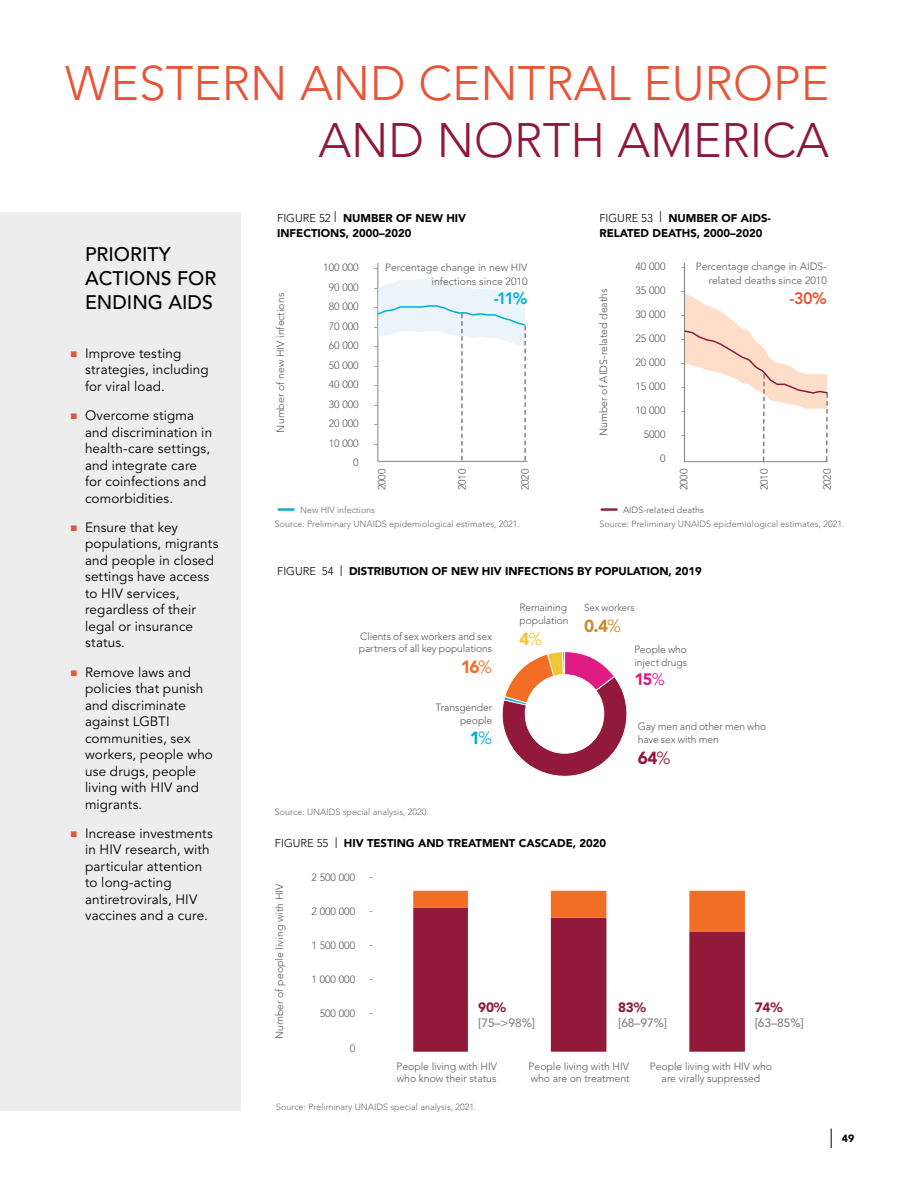
<style>
.page{position:relative;width:918px;height:1188px;background:#fff}
.page>*{position:absolute;margin:0;border:0;box-sizing:border-box;transform-origin:0 0}
.t1{font:300 48px "Avenir LT Std";color:#e65539}
.t2{font:300 48px "Avenir LT Std";color:#901839}
.t3{font:500 19.5px/24px "Avenir LT Std";color:#000}
.t4{font:900 17.4px "Avenir LT Std";color:#cd8b2a}
.t5{font:900 17.4px "Avenir LT Std";color:#91193a}
.t6{font:900 17.4px "Avenir LT Std";color:#f36e25}
.t7{font:900 17.4px "Avenir LT Std";color:#efc635}
.t8{font:900 17.4px "Avenir LT Std";color:#01add8}
.t9{font:800 16.5px "Avenir LT Std";color:#e65539}
.t10{font:800 16.5px "Avenir LT Std";color:#01add8}
.t11{font:900 16.5px "Avenir LT Std";color:#e01a85}
.t12{font:13.5px/16.5px "Avenir LT Std";letter-spacing:.01em;color:#000}
.t13{font:900 13.5px "Avenir LT";color:#901839}
.t14{font:500 12px "Avenir LT Std";letter-spacing:-.005em;color:#808285}
.t15{font:900 11.25px/15px "Avenir LT";color:#000}
.t16{font:300 10.5px/19.5px "Avenir LT Std";color:#58595b}
.t17{font:900 10.5px "Avenir LT Std";color:#000}
.t18{font:300 9.9px "Avenir LT Std";letter-spacing:-.005em;color:#58595b}
.t19{font:300 9px "Avenir LT Std";color:#6d6e71}
.t20{font:300 9px "Avenir LT Std";color:#58595b}
.s1{font-family:"Avenir LT Std";font-weight:300}
.s2{font-family:"Ubuntu";font-weight:300}
.s3{font-weight:300}
</style>
<div class="page">
<svg style="left:831px;top:1129px;width:1px;height:19px"></svg>
<div style="left:0;top:213px;width:241px;height:898px;background:#ededee"></div>
<hr style="left:279px;top:508px;width:15px;height:3px;background:#01add8">
<hr style="left:602px;top:508px;width:15px;height:3px;background:#91193a">
<svg style="left:377px;top:263px;width:151px;height:199px"></svg>
<svg style="left:684px;top:263px;width:144px;height:200px"></svg>
<svg style="left:413px;top:932px;width:332px;height:120px"></svg>
<svg style="left:413px;top:891px;width:332px;height:41px"></svg>
<svg style="left:502px;top:651px;width:125px;height:126px"></svg>
<h1 class="t1" style="left:65px;top:56px;width:765px">WESTERN AND CENTRAL EUROPE</h1>
<h1 class="t2" style="left:318px;top:113px;width:512px">AND NORTH AMERICA</h1>
<h2 class="t3" style="left:85px;top:243px;width:133px">PRIORITY<br>ACTIONS FOR<br>ENDING AIDS</h2>
<p class="t12" style="left:85px;top:345px;width:125px">Improve testing strategies, including for viral load.</p>
<p class="t12" style="left:85px;top:408px;width:129px">Overcome stigma and discrimination in health-care settings, and integrate care for coinfections and comorbidities.</p>
<p class="t12" style="left:85px;top:519px;width:135px">Ensure that key populations, migrants and people in closed settings have access to HIV services, regardless of their legal or insurance status.</p>
<p class="t12" style="left:85px;top:664px;width:129px">Remove laws and policies that punish and discriminate against LGBTI communities, sex workers, people who use drugs, people living with HIV and migrants.</p>
<p class="t12" style="left:85px;top:825px;width:129px">Increase investments in HIV research, with particular attention to long-acting antiretrovirals, HIV vaccines and a cure.</p>
<p class="t15" style="left:277px;top:210px;width:191px"><span class="s1">FIGURE 52</span> <span class="s2">|</span> NUMBER OF NEW HIV<br>INFECTIONS, 2000–2020</p>
<p class="t15" style="left:599px;top:210px;width:173px"><span class="s1">FIGURE 53</span> <span class="s2">|</span> NUMBER OF AIDS-<br>RELATED DEATHS, 2000–2020</p>
<p class="t16" style="left:385px;top:261px;width:144px;line-height:13.5px;text-align:right">Percentage change in new HIV infections since 2010</p>
<h3 class="t10" style="left:494px;top:289px;width:35px">-11%</h3>
<p class="t16" style="left:696px;top:260px;width:133px;line-height:13.5px;text-align:right">Percentage change in AIDS&shy;related deaths since 2010</p>
<h3 class="t9" style="left:789px;top:288px;width:39px">-30%</h3>
<p class="t16" style="left:635px;top:257px;width:32px">40 000</p>
<p class="t16" style="left:635px;top:281px;width:32px">35 000</p>
<p class="t16" style="left:635px;top:305px;width:32px">30 000</p>
<p class="t16" style="left:635px;top:329px;width:32px">25 000</p>
<p class="t16" style="left:635px;top:353px;width:32px">20 000</p>
<p class="t16" style="left:635px;top:377px;width:32px">15 000</p>
<p class="t16" style="left:635px;top:401px;width:32px">10 000</p>
<p class="t16" style="left:644px;top:425px;width:23px">5000</p>
<p class="t16" style="left:660px;top:449px;width:7px">0</p>
<p class="t16" style="left:323px;top:258px;width:37px;text-align:right">100 000<br>90 000<br>80 000<br>70 000<br>60 000<br>50 000<br>40 000<br>30 000<br>20 000<br>10 000<br>0</p>
<p class="t16" style="left:374px;top:258px;width:5px;text-align:justify">- - - - - - - - - -</p>
<p class="t16" style="left:681px;top:256px;width:5px">-</p>
<p class="t16" style="left:681px;top:280px;width:5px">-</p>
<p class="t16" style="left:681px;top:304px;width:5px">-</p>
<p class="t16" style="left:681px;top:328px;width:5px">-</p>
<p class="t16" style="left:681px;top:352px;width:5px">-</p>
<p class="t16" style="left:681px;top:376px;width:5px">-</p>
<p class="t16" style="left:681px;top:400px;width:5px">-</p>
<p class="t16" style="left:681px;top:424px;width:5px">-</p>
<p class="t16" style="left:271px;top:433px;width:141px;rotate:-90deg">Number of new HIV infections</p>
<p class="t16" style="left:594px;top:436px;width:149px;rotate:-90deg">Number of AIDS-related deaths</p>
<p class="t16" style="left:372px;top:490px;width:23px;rotate:-90deg">2000</p>
<p class="t16" style="left:453px;top:490px;width:23px;rotate:-90deg">2010</p>
<p class="t16" style="left:516px;top:490px;width:23px;rotate:-90deg">2020</p>
<p class="t16" style="left:674px;top:490px;width:23px;rotate:-90deg">2000</p>
<p class="t16" style="left:755px;top:490px;width:23px;rotate:-90deg">2010</p>
<p class="t16" style="left:818px;top:490px;width:23px;rotate:-90deg">2020</p>
<p class="t19" style="left:300px;top:505px;width:76px">New HIV infections</p>
<p class="t20" style="left:623px;top:505px;width:82px">AIDS-related deaths</p>
<p class="t19" style="left:275px;top:519px;width:247px">Source: Preliminary UNAIDS epidemiological estimates, 2021.</p>
<p class="t19" style="left:599px;top:519px;width:247px">Source: Preliminary UNAIDS epidemiological estimates, 2021.</p>
<p class="t15" style="left:277px;top:564px;width:426px"><span class="s1">FIGURE 54</span> <span class="s2">|</span> DISTRIBUTION OF NEW HIV INFECTIONS BY POPULATION, 2019</p>
<p class="t16" style="left:359px;top:630px;width:135px;line-height:12.6px">Clients of sex workers and sex partners of all key populations</p>
<h3 class="t6" style="left:461px;top:657px;width:33px">16<span class="s3">%</span></h3>
<p class="t16" style="left:436px;top:701px;width:58px;line-height:12.6px;text-align:right">Transgender people</p>
<h3 class="t8" style="left:470px;top:728px;width:24px">1<span class="s3">%</span></h3>
<p class="t19" style="left:275px;top:807px;width:156px">Source: UNAIDS special analysis, 2020.</p>
<p class="t16" style="left:520px;top:602px;width:51px;line-height:12.6px">Remaining population</p>
<h3 class="t7" style="left:520px;top:628px;width:24px">4<span class="s3">%</span></h3>
<p class="t18" style="left:584px;top:602px;width:52px">Sex workers</p>
<h3 class="t4" style="left:584px;top:615px;width:38px">0.4<span class="s3">%</span></h3>
<p class="t16" style="left:635px;top:643px;width:54px;line-height:12.6px">People who inject drugs</p>
<h3 class="t11" style="left:635px;top:670px;width:32px">15<span class="s3">%</span></h3>
<p class="t16" style="left:638px;top:720px;width:130px;line-height:12.6px">Gay men and other men who have sex with men</p>
<h3 class="t5" style="left:638px;top:747px;width:34px">64<span class="s3">%</span></h3>
<p class="t15" style="left:275px;top:836px;width:333px"><span class="s1">FIGURE 55</span> <span class="s2">|</span> HIV TESTING AND TREATMENT CASCADE, 2020</p>
<p class="t16" style="left:312px;top:868px;width:45px">2 500 000</p>
<p class="t16" style="left:312px;top:902px;width:45px">2 000 000</p>
<p class="t16" style="left:312px;top:936px;width:45px">1 500 000</p>
<p class="t16" style="left:312px;top:970px;width:45px">1 000 000</p>
<p class="t16" style="left:320px;top:1004px;width:37px">500 000</p>
<p class="t16" style="left:350px;top:1038px;width:7px">0</p>
<p class="t16" style="left:370px;top:866px;width:5px">-</p>
<p class="t16" style="left:370px;top:900px;width:5px">-</p>
<p class="t16" style="left:370px;top:935px;width:5px">-</p>
<p class="t16" style="left:370px;top:969px;width:5px">-</p>
<p class="t16" style="left:370px;top:1003px;width:5px">-</p>
<p class="t16" style="left:270px;top:1039px;width:157px;rotate:-90deg">Number of people living with HIV</p>
<p class="t13" style="left:478px;top:1000px;width:30px">90%</p>
<p class="t14" style="left:478px;top:1016px;width:59px">[75–&gt;98%]</p>
<p class="t13" style="left:618px;top:1000px;width:30px">83%</p>
<p class="t14" style="left:618px;top:1016px;width:51px">[68–97%]</p>
<p class="t13" style="left:755px;top:1000px;width:30px">74%</p>
<p class="t14" style="left:755px;top:1016px;width:51px">[63–85%]</p>
<p class="t16" style="left:397px;top:1061px;width:102px;line-height:12px">People living with HIV who know their status</p>
<p class="t16" style="left:529px;top:1061px;width:103px;line-height:12px">People living with HIV who are on treatment</p>
<p class="t16" style="left:650px;top:1061px;width:124px;line-height:12px;text-align:center">People living with HIV who are virally suppressed</p>
<p class="t19" style="left:276px;top:1101px;width:202px">Source: Preliminary UNAIDS special analysis, 2021.</p>
<p class="t17" style="left:842px;top:1132px;width:14px">49</p>
</div>
